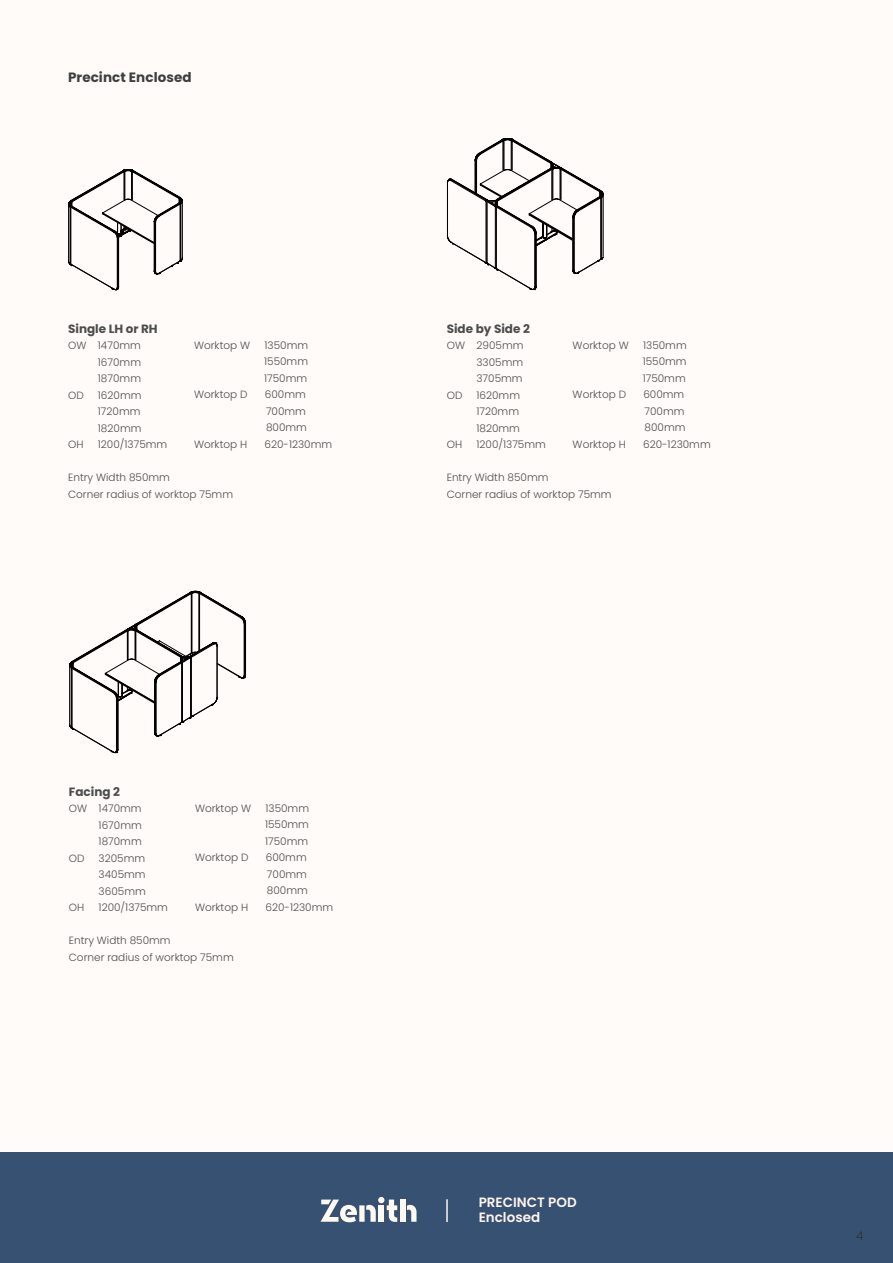
<style>
.page{position:relative;width:893px;height:1263px;background:#fffbf8}
.page>*{position:absolute;margin:0;border:0;box-sizing:border-box;transform-origin:0 0}
.PRODUCT_NAME_BOTTOM{font:600 13.5px/15px "Poppins";color:#fff5ed}
.COPY{font:700 13.5px "Poppins";letter-spacing:.005em;color:#3e3e3f}
.t1{font:700 12px "Poppins";color:#4b4c4d}
.t2{font:300 12px "Poppins";color:#312f30}
.t3{font:300 10.5px "Poppins";color:#4b4c4d}
</style>
<div class="page">
<div style="left:0;top:1152px;width:893px;height:111px;background:#375172"></div>
<hr style="left:446px;top:1199px;width:2px;height:23px;background:#fdf3eb">
<div style="left:400px;top:1199px;width:5px;height:23px;background:#fefaf2"></div>
<svg style="left:407px;top:1205px;width:9px;height:17px"></svg>
<svg style="left:321px;top:1197px;width:76px;height:25px"></svg>
<svg style="left:447px;top:138px;width:157px;height:152px"></svg>
<svg style="left:69px;top:591px;width:177px;height:162px"></svg>
<svg style="left:68px;top:169px;width:115px;height:121px"></svg>
<p class="COPY" style="left:68px;top:70px;width:125px">Precinct Enclosed</p>
<p class="t1" style="left:68px;top:321px;width:91px">Single LH or RH</p>
<p class="t3" style="left:68px;top:339px;width:74px">OW 1470mm</p>
<p class="t3" style="left:98px;top:356px;width:45px">1670mm</p>
<p class="t3" style="left:98px;top:372px;width:45px">1870mm</p>
<p class="t3" style="left:68px;top:389px;width:17px">OD</p>
<p class="t3" style="left:98px;top:389px;width:45px">1620mm</p>
<p class="t3" style="left:98px;top:405px;width:44px">1720mm</p>
<p class="t3" style="left:98px;top:422px;width:45px">1820mm</p>
<p class="t3" style="left:68px;top:438px;width:17px">OH</p>
<p class="t3" style="left:98px;top:438px;width:71px">1200/1375mm</p>
<p class="t3" style="left:68px;top:471px;width:103px">Entry Width 850mm</p>
<p class="t3" style="left:68px;top:488px;width:166px">Corner radius of worktop 75mm</p>
<p class="t3" style="left:194px;top:339px;width:58px">Worktop W</p>
<p class="t3" style="left:265px;top:339px;width:45px">1350mm</p>
<p class="t3" style="left:264px;top:355px;width:45px">1550mm</p>
<p class="t3" style="left:264px;top:372px;width:45px">1750mm</p>
<p class="t3" style="left:194px;top:388px;width:55px">Worktop D</p>
<p class="t3" style="left:265px;top:388px;width:43px">600mm</p>
<p class="t3" style="left:266px;top:405px;width:41px">700mm</p>
<p class="t3" style="left:266px;top:421px;width:42px">800mm</p>
<p class="t3" style="left:194px;top:438px;width:55px">Worktop H</p>
<p class="t3" style="left:264px;top:438px;width:69px">620-1230mm</p>
<p class="t1" style="left:69px;top:785px;width:53px">Facing 2</p>
<p class="t3" style="left:69px;top:802px;width:74px">OW 1470mm</p>
<p class="t3" style="left:99px;top:819px;width:45px">1670mm</p>
<p class="t3" style="left:99px;top:835px;width:45px">1870mm</p>
<p class="t3" style="left:69px;top:852px;width:17px">OD</p>
<p class="t3" style="left:99px;top:852px;width:48px">3205mm</p>
<p class="t3" style="left:99px;top:868px;width:48px">3405mm</p>
<p class="t3" style="left:99px;top:885px;width:49px">3605mm</p>
<p class="t3" style="left:69px;top:901px;width:17px">OH</p>
<p class="t3" style="left:99px;top:901px;width:71px">1200/1375mm</p>
<p class="t3" style="left:69px;top:934px;width:103px">Entry Width 850mm</p>
<p class="t3" style="left:69px;top:951px;width:166px">Corner radius of worktop 75mm</p>
<p class="t3" style="left:195px;top:802px;width:58px">Worktop W</p>
<p class="t3" style="left:265px;top:802px;width:45px">1350mm</p>
<p class="t3" style="left:265px;top:818px;width:45px">1550mm</p>
<p class="t3" style="left:265px;top:835px;width:45px">1750mm</p>
<p class="t3" style="left:195px;top:851px;width:55px">Worktop D</p>
<p class="t3" style="left:266px;top:851px;width:43px">600mm</p>
<p class="t3" style="left:267px;top:868px;width:41px">700mm</p>
<p class="t3" style="left:267px;top:884px;width:42px">800mm</p>
<p class="t3" style="left:195px;top:901px;width:55px">Worktop H</p>
<p class="t3" style="left:265px;top:901px;width:69px">620-1230mm</p>
<p class="t1" style="left:447px;top:321px;width:85px">Side by Side 2</p>
<p class="t3" style="left:447px;top:339px;width:78px">OW 2905mm</p>
<p class="t3" style="left:476px;top:356px;width:48px">3305mm</p>
<p class="t3" style="left:476px;top:372px;width:48px">3705mm</p>
<p class="t3" style="left:447px;top:389px;width:17px">OD</p>
<p class="t3" style="left:476px;top:389px;width:45px">1620mm</p>
<p class="t3" style="left:476px;top:405px;width:44px">1720mm</p>
<p class="t3" style="left:476px;top:422px;width:45px">1820mm</p>
<p class="t3" style="left:447px;top:438px;width:17px">OH</p>
<p class="t3" style="left:476px;top:438px;width:71px">1200/1375mm</p>
<p class="t3" style="left:447px;top:471px;width:103px">Entry Width 850mm</p>
<p class="t3" style="left:447px;top:488px;width:166px">Corner radius of worktop 75mm</p>
<p class="t3" style="left:573px;top:339px;width:58px">Worktop W</p>
<p class="t3" style="left:643px;top:339px;width:45px">1350mm</p>
<p class="t3" style="left:643px;top:355px;width:45px">1550mm</p>
<p class="t3" style="left:643px;top:372px;width:45px">1750mm</p>
<p class="t3" style="left:573px;top:388px;width:55px">Worktop D</p>
<p class="t3" style="left:643px;top:388px;width:43px">600mm</p>
<p class="t3" style="left:645px;top:405px;width:41px">700mm</p>
<p class="t3" style="left:645px;top:421px;width:42px">800mm</p>
<p class="t3" style="left:573px;top:438px;width:55px">Worktop H</p>
<p class="t3" style="left:643px;top:438px;width:69px">620-1230mm</p>
<p class="PRODUCT_NAME_BOTTOM" style="left:479px;top:1195px;width:99px">PRECINCT POD<br>Enclosed</p>
<p class="t2" style="left:856px;top:1228px;width:9px">4</p>
</div>
